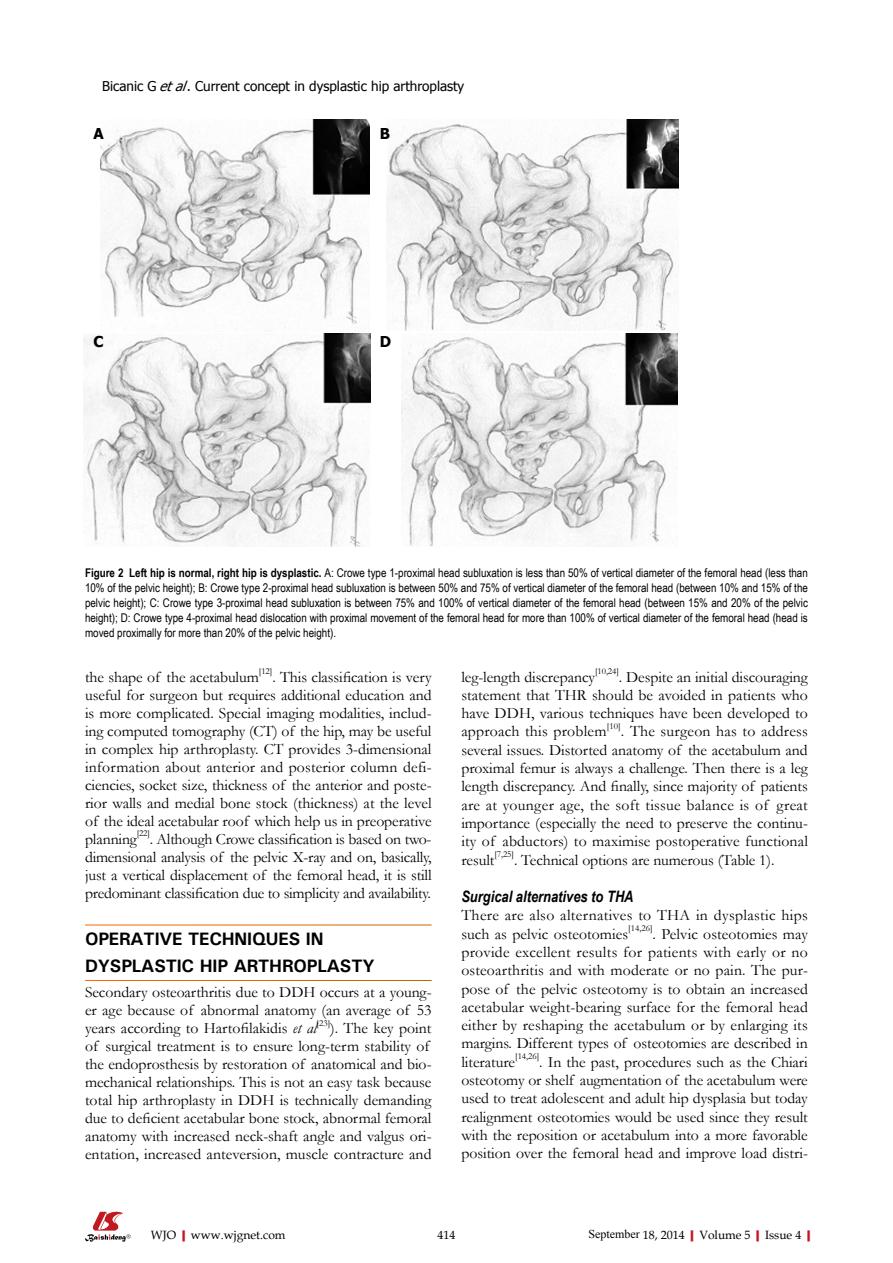
<style>
.page{position:relative;width:893px;height:1263px;background:#fff}
.page>*{position:absolute;margin:0;border:0;box-sizing:border-box;transform-origin:0 0}
.t1{font:700 18px/27px "Univers";letter-spacing:-.01em;color:#000}
.t2{font:15.75px/18.3px "Garamond";color:#000;text-align:justify}
.t3{font:15.75px/18.1px "Garamond";letter-spacing:.02em;color:#000}
.t4{font:700 15px "Tahoma";color:#000}
.t5{font:13.5px "Tahoma";color:#000}
.t6{font:12px/15px "Arial Narrow";color:#000;text-align:justify}
.t7{font:12px "Book Antiqua";color:#000}
.t8{font:9.15px "Garamond";color:#000}
.s1{font-style:italic}
.s2{font-weight:700}
.s3{font-family:"Arial Narrow";font-weight:700;font-style:italic}
.s4{font-weight:700;color:#c01920}
.s5{font-family:"Times New Roman"}
</style>
<div class="page">
<svg style="left:85px;top:1212px;width:46px;height:30px"></svg>
<img style="left:100px;top:119px;width:270px;height:209px">
<img style="left:387px;top:119px;width:291px;height:212px">
<img style="left:84px;top:334px;width:286px;height:212px">
<img style="left:402px;top:334px;width:275px;height:212px">
<p class="t5" style="left:102px;top:77px;width:364px">Bicanic G <span class="s1">etal</span>. Current concept in dysplastic hip arthroplasty</p>
<p class="t4" style="left:94px;top:123px;width:12px">A</p>
<p class="t4" style="left:380px;top:123px;width:12px">B</p>
<p class="t4" style="left:94px;top:331px;width:12px">C</p>
<p class="t4" style="left:380px;top:331px;width:13px">D</p>
<p class="t6" style="left:85px;top:565px;width:724px"><span class="s2">Figure 2 Left hip is normal, right hip is dysplastic.</span> A: Crowe type 1-proximal head subluxation is less than 50% of vertical diameter of the femoral head (less than 10% of the pelvic height); B: Crowe type 2-proximal head subluxation is between 50% and 75% of vertical diameter of the femoral head (between 10% and 15% of the pelvic height); C: Crowe type 3-proximal head subluxation is between 75% and 100% of vertical diameter of the femoral head (between 15% and 20% of the pelvic height); D: Crowe type 4-proximal head dislocation with proximal movement of the femoral head for more than 100% of vertical diameter of the femoral head (head is moved proximally for more than 20% of the pelvic height).</p>
<p class="t2" style="left:85px;top:667px;width:175px">the shape of the acetabulum</p>
<p class="t8" style="left:259px;top:665px;width:15px">[12]</p>
<p class="t2" style="left:85px;top:667px;width:348px;text-indent:187px">. This classification is very useful for surgeon but requires additional education and is more complicated. Special imaging modalities, includ&shy;ing computed tomography (CT) of the hip, may be useful in complex hip arthroplasty. CT provides 3-dimensional information about anterior and posterior column defi&shy;ciencies, socket size, thickness of the anterior and poste&shy;rior walls and medial bone stock (thickness) at the level of the ideal acetabular roof which help us in preoperative planning</p>
<p class="t8" style="left:137px;top:827px;width:15px">[22]</p>
<p class="t2" style="left:85px;top:829px;width:348px;text-indent:65px">. Although Crowe classification is based on two&shy;dimensional analysis of the pelvic X-ray and on, basically, just a vertical displacement of the femoral head, it is still predominant classification due to simplicity and availability.</p>
<p class="t1" style="left:85px;top:925px;width:291px">OPERATIVE TECHNIQUES IN<br>DYSPLASTIC HIP ARTHROPLASTY</p>
<p class="t2" style="left:85px;top:982px;width:348px">Secondary osteoarthritis due to DDH occurs at a young&shy;er age because of abnormal anatomy (an average of 53 years according to Hartofilakidis <span class="s1">et al</span></p>
<p class="t8" style="left:317px;top:1017px;width:15px">[23]</p>
<p class="t2" style="left:85px;top:1019px;width:348px;text-align:left;text-indent:245px">). The key point of surgical treatment is to ensure long-term stability of the endoprosthesis by restoration of anatomical and bio&shy;mechanical relationships. This is not an easy task because total hip arthroplasty in DDH is technically demanding due to deficient acetabular bone stock, abnormal femoral anatomy with increased neck-shaft angle and valgus ori&shy;entation, increased anteversion, muscle contracture and</p>
<p class="t2" style="left:461px;top:667px;width:135px">leg-length discrepancy</p>
<p class="t8" style="left:595px;top:665px;width:25px">[10,24]</p>
<p class="t2" style="left:461px;top:667px;width:348px;text-indent:158px">. Despite an initial discouraging statement that THR should be avoided in patients who have DDH, various techniques have been developed to approach this problem</p>
<p class="t8" style="left:607px;top:720px;width:15px">[10]</p>
<p class="t2" style="left:461px;top:722px;width:348px;text-indent:159px">. The surgeon has to address several issues. Distorted anatomy of the acetabulum and proximal femur is always a challenge. Then there is a leg length discrepancy. And finally, since majority of patients are at younger age, the soft tissue balance is of great importance (especially the need to preserve the continu&shy;ity of abductors) to maximise postoperative functional result</p>
<p class="t8" style="left:494px;top:848px;width:21px">[7,25]</p>
<p class="t2" style="left:514px;top:850px;width:262px">. Technical options are numerous (Table 1).</p>
<p class="t3" style="left:461px;top:888px;width:348px"><span class="s3">Surgical alternatives to THA<br></span>There are also alternatives to THA in dysplastic hips such as pelvic osteotomies</p>
<p class="t8" style="left:628px;top:922px;width:26px">[14,26]</p>
<p class="t2" style="left:461px;top:924px;width:348px;text-indent:191px">. Pelvic osteotomies may provide excellent results for patients with early or no osteoarthritis and with moderate or no pain. The pur&shy;pose of the pelvic osteotomy is to obtain an increased acetabular weight-bearing surface for the femoral head either by reshaping the acetabulum or by enlarging its margins. Different types of osteotomies are described in literature</p>
<p class="t8" style="left:515px;top:1050px;width:26px">[14,26]</p>
<p class="t2" style="left:461px;top:1052px;width:348px;text-indent:78px">. In the past, procedures such as the Chiari osteotomy or shelf augmentation of the acetabulum were used to treat adolescent and adult hip dysplasia but today realignment osteotomies would be used since they result with the reposition or acetabulum into a more favorable position over the femoral head and improve load distri-</p>
<p class="t7" style="left:151px;top:1226px;width:136px">WJO<span class="s4">|</span>www.wjgnet.com</p>
<p class="t7" style="left:437px;top:1226px;width:19px">414</p>
<p class="t7" style="left:588px;top:1226px;width:229px"><span class="s5">September</span> 18, 2014<span class="s4">|</span>Volume 5<span class="s4">|</span>Issue 4<span class="s4">|</span></p>
</div>
